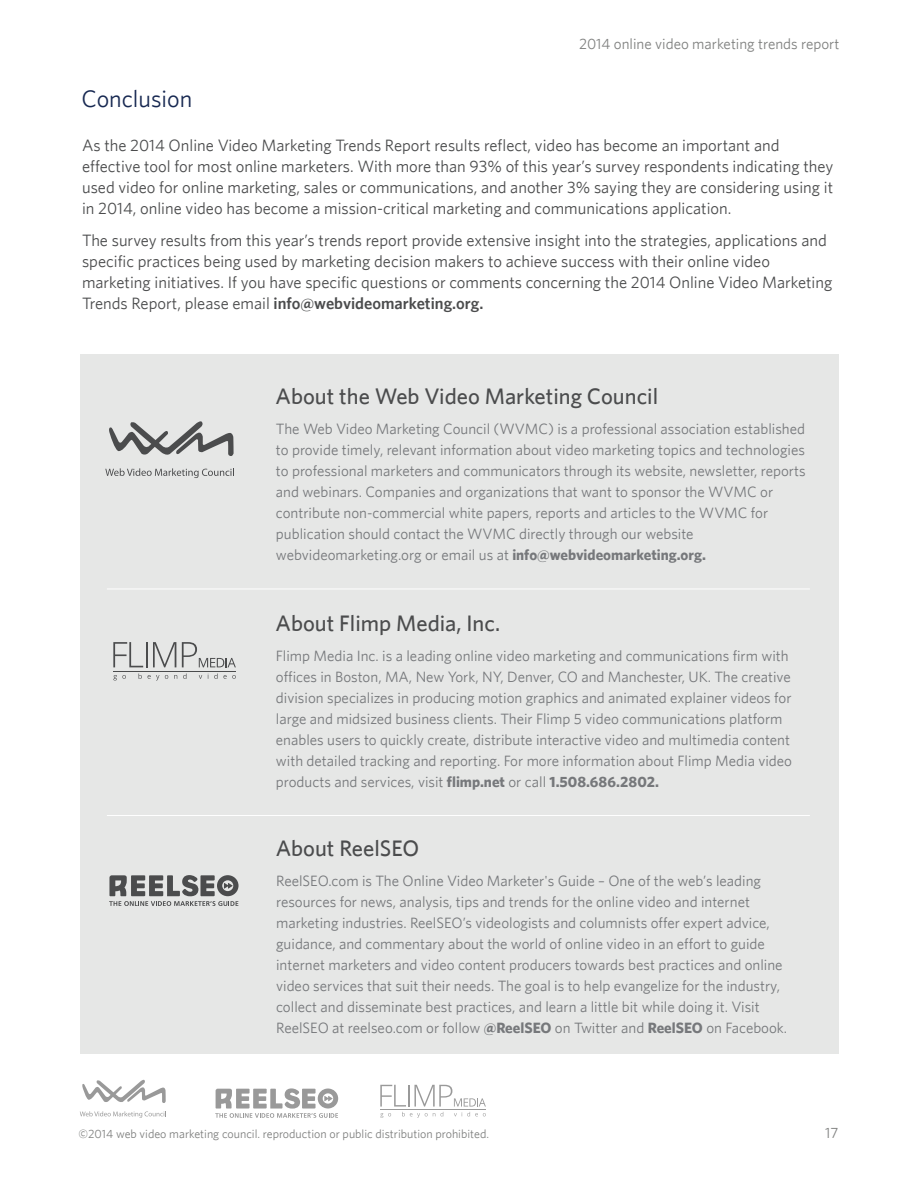
<style>
.page{position:relative;width:918px;height:1188px;background:#fff}
.page>*{position:absolute;margin:0;border:0;box-sizing:border-box;transform-origin:0 0}
.t1{font:24px "Whitney";color:#182952}
.t2{font:500 22.5px "Whitney";color:#4b4c4d}
.t3{font:16.5px/21px "Whitney";color:#4b4c4d}
.t4{font:15px/21px "Whitney";color:#76787b}
.t5{font:15px "Whitney";color:#808180}
.t6{font:12px "Whitney";color:#808180}
.s1{font-weight:600}
.s2{font-weight:700}
</style>
<div class="page">
<div style="left:80px;top:354px;width:758px;height:700px;background:#e6e7e6"></div>
<svg style="left:109px;top:421px;width:125px;height:35px"></svg>
<svg style="left:105px;top:468px;width:129px;height:10px"></svg>
<svg style="left:109px;top:875px;width:130px;height:31px"></svg>
<hr style="left:107px;top:589px;width:703px;height:1px;background:#fff">
<hr style="left:107px;top:815px;width:703px;height:1px;background:#fff">
<svg style="left:82px;top:1079px;width:84px;height:24px"></svg>
<svg style="left:80px;top:1111px;width:86px;height:7px"></svg>
<svg style="left:215px;top:1088px;width:123px;height:30px"></svg>
<svg style="left:380px;top:1085px;width:106px;height:33px"></svg>
<svg style="left:113px;top:642px;width:30px;height:25px"></svg>
<hr style="left:146px;top:642px;width:2px;height:25px;background:#4b4c4d">
<svg style="left:153px;top:642px;width:23px;height:25px"></svg>
<svg style="left:113px;top:675px;width:13px;height:5px"></svg>
<svg style="left:148px;top:675px;width:20px;height:5px"></svg>
<svg style="left:183px;top:674px;width:4px;height:5px"></svg>
<svg style="left:208px;top:674px;width:28px;height:5px"></svg>
<svg style="left:182px;top:642px;width:54px;height:25px"></svg>
<h1 class="t1" style="left:82px;top:85px;width:112px">Conclusion</h1>
<p class="t5" style="left:579px;top:34px;width:262px">2014 online video marketing trends report</p>
<p class="t3" style="left:82px;top:135px;width:753px">As the 2014 Online Video Marketing Trends Report results reflect, video has become an important and effective tool for most online marketers. With more than 93% of this year’s survey respondents indicating they used video for online marketing, sales or communications, and another 3% saying they are considering using it in 2014, online video has become a mission-critical marketing and communications application.</p>
<p class="t3" style="left:82px;top:229px;width:752px">The survey results from this year’s trends report provide extensive insight into the strategies, applications and specific practices being used by marketing decision makers to achieve success with their online video marketing initiatives. If you have specific questions or comments concerning the 2014 Online Video Marketing Trends Report, please email <span class="s1">info@webvideomarketing.org.</span></p>
<h2 class="t2" style="left:276px;top:383px;width:384px">About the Web Video Marketing Council</h2>
<p class="t4" style="left:276px;top:418px;width:531px">The Web Video Marketing Council (WVMC) is a professional association established to provide timely, relevant information about video marketing topics and technologies to professional marketers and communicators through its website, newsletter, reports and webinars. Companies and organizations that want to sponsor the WVMC or contribute non-commercial white papers, reports and articles to the WVMC for publication should contact the WVMC directly through our website webvideomarketing.org or email us at <span class="s2">info@webvideomarketing.org.</span></p>
<h2 class="t2" style="left:276px;top:610px;width:226px">About Flimp Media, Inc.</h2>
<p class="t4" style="left:276px;top:645px;width:518px">Flimp Media Inc. is a leading online video marketing and communications firm with offices in Boston, MA, New York, NY, Denver, CO and Manchester, UK. The creative division specializes in producing motion graphics and animated explainer videos for large and midsized business clients. Their Flimp 5 video communications platform enables users to quickly create, distribute interactive video and multimedia content with detailed tracking and reporting. For more information about Flimp Media video products and services, visit <span class="s2">flimp.net</span> or call <span class="s2">1.508.686.2802.</span></p>
<h2 class="t2" style="left:276px;top:834px;width:145px">About ReelSEO</h2>
<p class="t4" style="left:276px;top:870px;width:513px">ReelSEO.com is The Online Video Marketer's Guide – One of the web’s leading resources for news, analysis, tips and trends for the online video and internet marketing industries. ReelSEO’s videologists and columnists offer expert advice, guidance, and commentary about the world of online video in an effort to guide internet marketers and video content producers towards best practices and online video services that suit their needs. The goal is to help evangelize for the industry, collect and disseminate best practices, and learn a little bit while doing it. Visit ReelSEO at reelseo.com or follow <span class="s2">@ReelSEO</span> on Twitter and <span class="s2">ReelSEO</span> on Facebook.</p>
<p class="t6" style="left:79px;top:1126px;width:412px">©2014 web video marketing council. reproduction or public distribution prohibited.</p>
<p class="t5" style="left:825px;top:1124px;width:15px">17</p>
</div>
